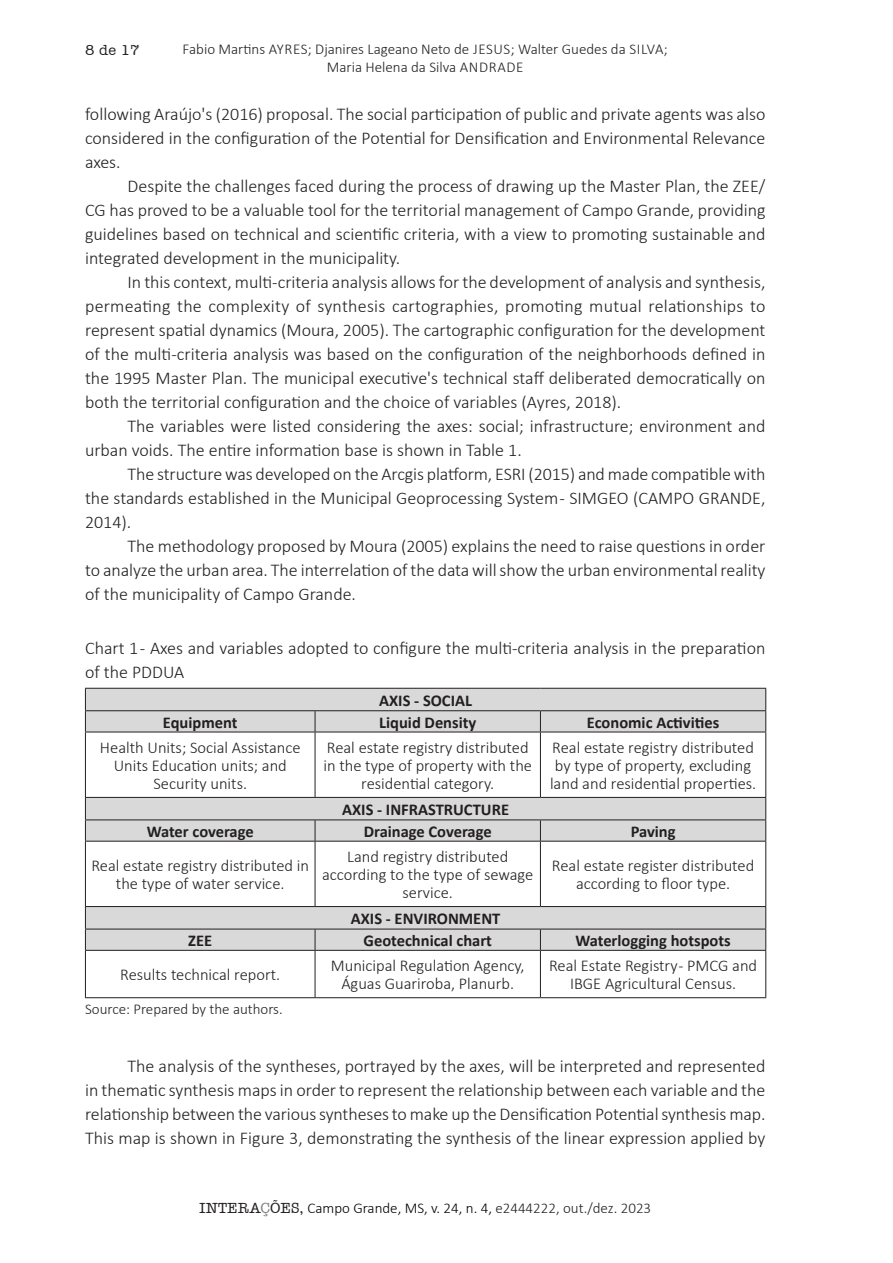
<style>
.page{position:relative;width:893px;height:1263px;background:#fff}
.page>*{position:absolute;margin:0;border:0;box-sizing:border-box;transform-origin:0 0}
.Corpo_do_texto{font:300 18px/24px "Calibri";color:#231f20;text-align:justify}
.Tabela_figura{font:300 18px/24px "Calibri";color:#231f20}
.t1{font:300 16.5px/18px "Calibri";color:#231f20;text-align:center}
.t2{font:700 16.5px "Calibri";color:#231f20}
.Legenda{font:300 15px/18px "Calibri";color:#231f20;text-align:center}
.t3{font:300 15px "Calibri";color:#000}
.t4{font:500 15px "Amer Typewriter IT Cby BT";color:#231f20}
.s1{font-family:"Amer Typewriter IT Cby BT";font-weight:500;color:#231f20}
.s2{font-family:"Amer Typewriter IT Cby BT";font-weight:500;color:#808285}
.s3{color:#231f20}
</style>
<div class="page">
<svg style="left:86px;top:689px;width:679px;height:261px"></svg>
<svg style="left:85px;top:689px;width:1px;height:43px"></svg>
<hr style="left:85px;top:688px;width:230px;height:1px;background:#231f20">
<hr style="left:315px;top:688px;width:225px;height:1px;background:#231f20">
<hr style="left:540px;top:688px;width:226px;height:1px;background:#231f20">
<hr style="left:85px;top:732px;width:1px;height:65px;background:#231f20">
<svg style="left:85px;top:798px;width:1px;height:43px"></svg>
<hr style="left:85px;top:841px;width:1px;height:65px;background:#231f20">
<svg style="left:85px;top:907px;width:1px;height:43px"></svg>
<hr style="left:85px;top:951px;width:1px;height:46px;background:#231f20">
<hr style="left:85px;top:710px;width:230px;height:1px;background:#231f20">
<hr style="left:315px;top:710px;width:225px;height:1px;background:#231f20">
<hr style="left:540px;top:710px;width:226px;height:1px;background:#231f20">
<hr style="left:85px;top:732px;width:230px;height:1px;background:#231f20">
<hr style="left:315px;top:732px;width:225px;height:1px;background:#231f20">
<hr style="left:540px;top:732px;width:226px;height:1px;background:#231f20">
<hr style="left:85px;top:797px;width:230px;height:1px;background:#231f20">
<hr style="left:315px;top:797px;width:225px;height:1px;background:#231f20">
<hr style="left:540px;top:797px;width:226px;height:1px;background:#231f20">
<hr style="left:85px;top:819px;width:230px;height:1px;background:#231f20">
<hr style="left:315px;top:819px;width:225px;height:1px;background:#231f20">
<hr style="left:540px;top:819px;width:226px;height:1px;background:#231f20">
<hr style="left:85px;top:841px;width:230px;height:1px;background:#231f20">
<hr style="left:315px;top:841px;width:225px;height:1px;background:#231f20">
<hr style="left:540px;top:841px;width:226px;height:1px;background:#231f20">
<hr style="left:85px;top:906px;width:230px;height:1px;background:#231f20">
<hr style="left:315px;top:906px;width:225px;height:1px;background:#231f20">
<hr style="left:540px;top:906px;width:226px;height:1px;background:#231f20">
<hr style="left:85px;top:929px;width:230px;height:1px;background:#231f20">
<hr style="left:315px;top:929px;width:225px;height:1px;background:#231f20">
<hr style="left:540px;top:929px;width:226px;height:1px;background:#231f20">
<hr style="left:85px;top:950px;width:230px;height:1px;background:#231f20">
<hr style="left:315px;top:950px;width:225px;height:1px;background:#231f20">
<hr style="left:540px;top:950px;width:226px;height:1px;background:#231f20">
<hr style="left:85px;top:997px;width:230px;height:1px;background:#231f20">
<hr style="left:315px;top:997px;width:225px;height:1px;background:#231f20">
<hr style="left:540px;top:997px;width:226px;height:1px;background:#231f20">
<svg style="left:315px;top:711px;width:1px;height:21px"></svg>
<svg style="left:540px;top:711px;width:1px;height:21px"></svg>
<svg style="left:765px;top:689px;width:1px;height:43px"></svg>
<hr style="left:315px;top:732px;width:1px;height:65px;background:#231f20">
<hr style="left:540px;top:732px;width:1px;height:65px;background:#231f20">
<hr style="left:765px;top:732px;width:1px;height:65px;background:#231f20">
<svg style="left:315px;top:820px;width:1px;height:21px"></svg>
<svg style="left:540px;top:820px;width:1px;height:21px"></svg>
<svg style="left:765px;top:798px;width:1px;height:43px"></svg>
<hr style="left:315px;top:841px;width:1px;height:65px;background:#231f20">
<hr style="left:540px;top:841px;width:1px;height:65px;background:#231f20">
<hr style="left:765px;top:841px;width:1px;height:65px;background:#231f20">
<svg style="left:315px;top:929px;width:1px;height:21px"></svg>
<svg style="left:540px;top:929px;width:1px;height:21px"></svg>
<svg style="left:765px;top:907px;width:1px;height:43px"></svg>
<hr style="left:315px;top:951px;width:1px;height:46px;background:#231f20">
<hr style="left:540px;top:951px;width:1px;height:46px;background:#231f20">
<hr style="left:765px;top:951px;width:1px;height:46px;background:#231f20">
<p class="t4" style="left:85px;top:41px;width:56px">8 de 17</p>
<p class="Legenda" style="left:183px;top:40px;width:487px">Fabio Martins AYRES; Djanires Lageano Neto de JESUS; Walter Guedes da SILVA;<br>Maria Helena da Silva ANDRADE</p>
<p class="Corpo_do_texto" style="left:85px;top:102px;width:682px">following Araújo's (2016) proposal. The social participation of public and private agents was also considered in the configuration of the Potential for Densification and Environmental Relevance axes.</p>
<p class="Corpo_do_texto" style="left:85px;top:174px;width:682px;text-indent:43px">Despite the challenges faced during the process of drawing up the Master Plan, the ZEE/ CG has proved to be a valuable tool for the territorial management of Campo Grande, providing guidelines based on technical and scientific criteria, with a view to promoting sustainable and integrated development in the municipality.</p>
<p class="Corpo_do_texto" style="left:85px;top:270px;width:682px;text-indent:43px">In this context, multi-criteria analysis allows for the development of analysis and synthesis, permeating the complexity of synthesis cartographies, promoting mutual relationships to represent spatial dynamics (Moura, 2005). The cartographic configuration for the development of the multi-criteria analysis was based on the configuration of the neighborhoods defined in the 1995 Master Plan. The municipal executive's technical staff deliberated democratically on both the territorial configuration and the choice of variables (Ayres, 2018).</p>
<p class="Corpo_do_texto" style="left:85px;top:414px;width:682px;text-indent:43px">The variables were listed considering the axes: social; infrastructure; environment and urban voids. The entire information base is shown in Table 1.</p>
<p class="Corpo_do_texto" style="left:85px;top:462px;width:682px;text-indent:43px">The structure was developed on the Arcgis platform, ESRI (2015) and made compatible with the standards established in the Municipal Geoprocessing System - SIMGEO (CAMPO GRANDE, 2014).</p>
<p class="Corpo_do_texto" style="left:85px;top:534px;width:682px;text-indent:43px">The methodology proposed by Moura (2005) explains the need to raise questions in order to analyze the urban area. The interrelation of the data will show the urban environmental reality of the municipality of Campo Grande.</p>
<p class="Tabela_figura" style="left:85px;top:635px;width:682px">Chart 1 - Axes and variables adopted to configure the multi-criteria analysis in the preparation of the PDDUA</p>
<p class="t2" style="left:379px;top:688px;width:94px">AXIS - SOCIAL</p>
<p class="t2" style="left:163px;top:710px;width:76px">Equipment</p>
<p class="t2" style="left:379px;top:710px;width:99px">Liquid Density</p>
<p class="t2" style="left:587px;top:710px;width:134px">Economic Activities</p>
<p class="t1" style="left:100px;top:738px;width:202px">Health Units; Social Assistance<br>Units Education units; and</p>
<p class="t1" style="left:153px;top:774px;width:95px">Security units.</p>
<p class="t1" style="left:323px;top:738px;width:210px">Real estate registry distributed in the type of property with the residential category.</p>
<p class="t1" style="left:550px;top:738px;width:208px">Real estate registry distributed by type of property, excluding land and residential properties.</p>
<p class="t2" style="left:342px;top:798px;width:168px">AXIS - INFRASTRUCTURE</p>
<p class="t2" style="left:147px;top:819px;width:108px">Water coverage</p>
<p class="t2" style="left:364px;top:819px;width:129px">Drainage Coverage</p>
<p class="t2" style="left:631px;top:819px;width:46px">Paving</p>
<p class="t1" style="left:91px;top:856px;width:219px">Real estate registry distributed in the type of water service.</p>
<p class="t1" style="left:322px;top:847px;width:213px">Land registry distributed according to the type of sewage service.</p>
<p class="t1" style="left:552px;top:856px;width:204px">Real estate register distributed according to floor type.</p>
<p class="t2" style="left:351px;top:907px;width:151px">AXIS - ENVIRONMENT</p>
<p class="t2" style="left:188px;top:929px;width:25px">ZEE</p>
<p class="t2" style="left:364px;top:929px;width:130px">Geotechnical chart</p>
<p class="t2" style="left:575px;top:929px;width:157px">Waterlogging hotspots</p>
<p class="t1" style="left:120px;top:965px;width:161px">Results technical report.</p>
<p class="t1" style="left:331px;top:956px;width:195px">Municipal Regulation Agency,<br>Águas Guariroba, Planurb.</p>
<p class="t1" style="left:549px;top:956px;width:210px">Real Estate Registry - PMCG and<br>IBGE Agricultural Census.</p>
<p class="Legenda" style="left:85px;top:1000px;width:199px">Source: Prepared by the authors.</p>
<p class="Corpo_do_texto" style="left:85px;top:1054px;width:682px;text-indent:43px">The analysis of the syntheses, portrayed by the axes, will be interpreted and represented in thematic synthesis maps in order to represent the relationship between each variable and the relationship between the various syntheses to make up the Densification Potential synthesis map.<br>This map is shown in Figure 3, demonstrating the synthesis of the linear expression applied by</p>
<p class="t3" style="left:199px;top:1198px;width:453px"><span class="s1">INTERA</span><span class="s2">Ç</span><span class="s1">ÕES,</span> Campo Grande, MS, v. 24, n. 4, <span class="s3">e2444222, out./dez. 2023</span></p>
</div>
